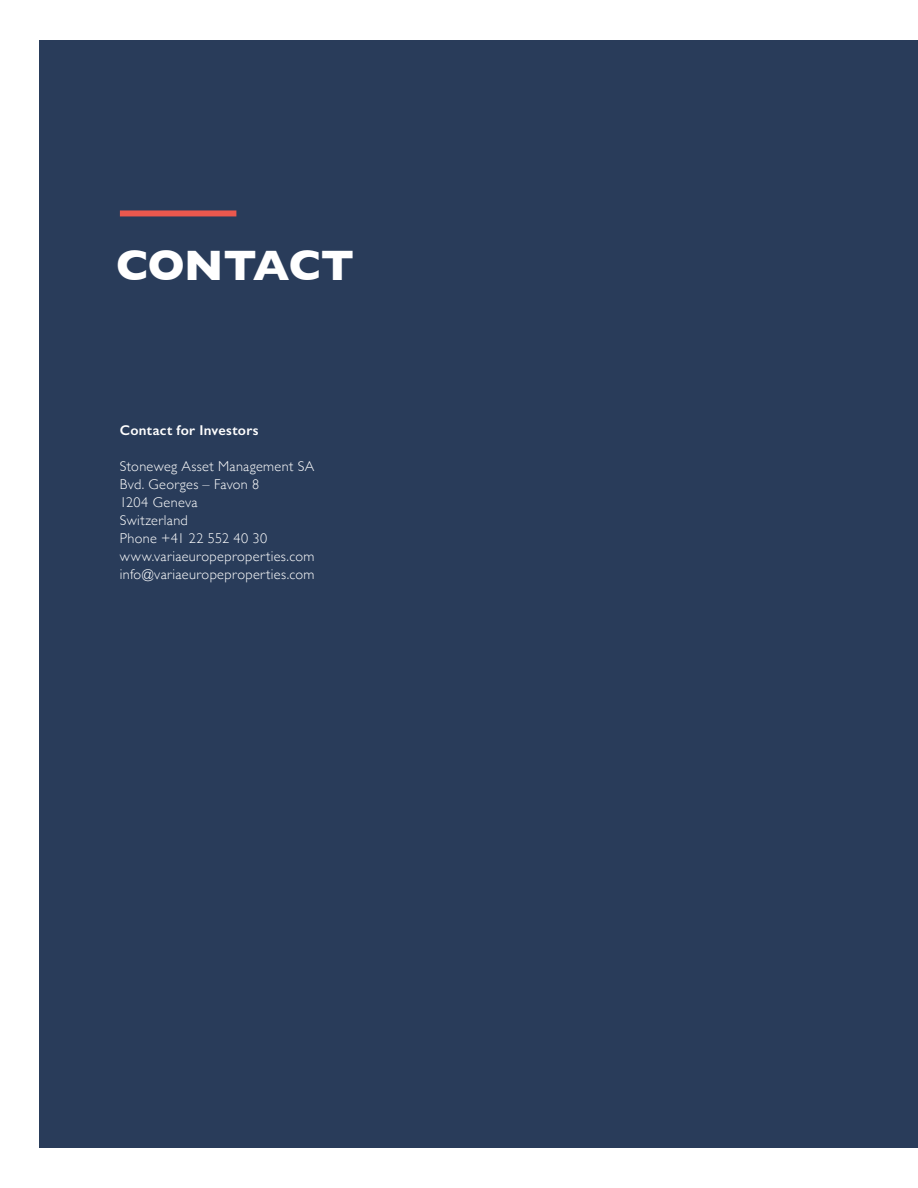
<style>
.page{position:relative;width:918px;height:1188px;background:#fff}
.page>*{position:absolute;margin:0;border:0;box-sizing:border-box;transform-origin:0 0}
.t1{font:700 43.5px "Gill Sans";letter-spacing:-.015em;color:#fff}
.t2{font:300 14.25px/18px "Gill Sans";letter-spacing:.025em;color:#fff}
.t3{font:600 14.25px "Gill Sans";letter-spacing:.02em;color:#fff}
</style>
<div class="page">
<div style="left:40px;top:40px;width:878px;height:1108px;background:#293c5a"></div>
<div style="left:120px;top:210px;width:116px;height:6px;background:#eb584e"></div>
<h1 class="t1" style="left:116px;top:231px;width:240px">CONTACT</h1>
<p class="t3" style="left:120px;top:422px;width:140px">Contact for Investors</p>
<p class="t2" style="left:120px;top:457px;width:196px">Stoneweg Asset Management SA<br>Bvd. Georges – Favon 8<br>1204 Geneva<br>Switzerland<br>Phone +41 22 552 40 30 www.variaeuropeproperties.com info@variaeuropeproperties.com</p>
</div>
